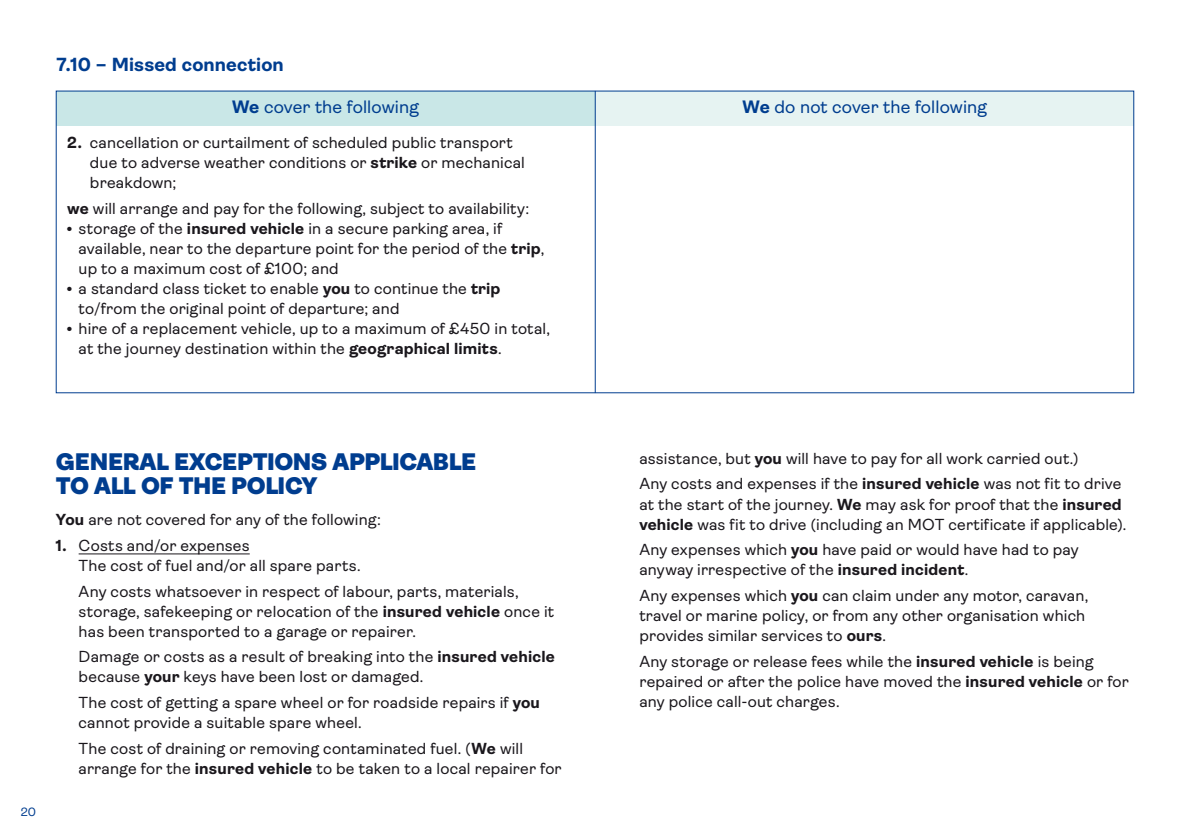
<style>
.page{position:relative;width:1191px;height:840px;background:#fff}
.page>*{position:absolute;margin:0;border:0;box-sizing:border-box;transform-origin:0 0}
.t1{font:900 24px/24px "Ambit";letter-spacing:-.015em;color:#003d8f}
.t2{font:700 19px "Ambit";letter-spacing:.005em;color:#003d8f}
.t3{font:18px "Ambit";letter-spacing:.005em;color:#003d8f}
.t4{font:16px/20px "Ambit";letter-spacing:.01em;color:#1a171c}
.t5{font:12px "Ambit";color:#003d8f}
.s1{font-weight:700}
</style>
<div class="page">
<div style="left:56px;top:91px;width:539px;height:34px;background:#c9e7e7"></div>
<div style="left:595px;top:91px;width:539px;height:34px;background:#e6f3f2"></div>
<hr style="left:595px;top:91px;width:1px;height:302px;background:#003d8f">
<hr style="left:79px;top:553px;width:171px;height:1px;background:#1a171c">
<p class="t2" style="left:57px;top:54px;width:228px">7.10 – Missed connection</p>
<p class="t3" style="left:232px;top:97px;width:189px"><span class="s1">We</span> cover the following</p>
<p class="t3" style="left:742px;top:97px;width:246px"><span class="s1">We</span> do not cover the following</p>
<p class="t4" style="left:90px;top:133px;width:436px;text-indent:-23px"><span class="s1">2.</span> cancellation or curtailment of scheduled public transport due to adverse weather conditions or <span class="s1">strike</span> or mechanical breakdown;</p>
<p class="t4" style="left:67px;top:198px;width:463px"><span class="s1">we</span> will arrange and pay for the following, subject to availability:</p>
<p class="t4" style="left:79px;top:218px;width:467px;text-indent:-11px">● storage of the <span class="s1">insured vehicle</span> in a secure parking area, if available, near to the departure point for the period of the <span class="s1">trip</span>, up to a maximum cost of £100; and</p>
<p class="t4" style="left:79px;top:278px;width:423px;text-indent:-11px">● a standard class ticket to enable <span class="s1">you</span> to continue the <span class="s1">trip </span>to/from the original point of departure; and</p>
<p class="t4" style="left:79px;top:318px;width:473px;text-indent:-11px">● hire of a replacement vehicle, up to a maximum of £450 in total, at the journey destination within the <span class="s1">geographical limits</span>.</p>
<p class="t5" style="left:21px;top:804px;width:17px">20</p>
<h1 class="t1" style="left:56px;top:449px;width:422px">GENERAL EXCEPTIONS APPLICABLE<br>TO ALL OF THE POLICY</h1>
<p class="t4" style="left:56px;top:509px;width:326px"><span class="s1">You</span> are not covered for any of the following:</p>
<p class="t4" style="left:79px;top:535px;width:283px;text-indent:-23px"><span class="s1">1.</span> Costs and/or expenses<br>The cost of fuel and/or all spare parts.</p>
<p class="t4" style="left:79px;top:581px;width:477px">Any costs whatsoever in respect of labour, parts, materials, storage, safekeeping or relocation of the <span class="s1">insured vehicle</span> once it has been transported to a garage or repairer.</p>
<p class="t4" style="left:79px;top:646px;width:478px">Damage or costs as a result of breaking into the <span class="s1">insured vehicle </span>because <span class="s1">your</span> keys have been lost or damaged.</p>
<p class="t4" style="left:79px;top:692px;width:463px">The cost of getting a spare wheel or for roadside repairs if <span class="s1">you </span>cannot provide a suitable spare wheel.</p>
<p class="t4" style="left:79px;top:738px;width:484px">The cost of draining or removing contaminated fuel. (<span class="s1">We</span> will arrange for the <span class="s1">insured vehicle</span> to be taken to a local repairer for</p>
<p class="t4" style="left:639px;top:445px;width:483px;line-height:25.6px">assistance, but <span class="s1">you</span> will have to pay for all work carried out.)<br>Any costs and expenses if the <span class="s1">insured vehicle</span> was not fit to drive</p>
<p class="t4" style="left:639px;top:494px;width:488px">at the start of the journey. <span class="s1">We</span> may ask for proof that the <span class="s1">insured vehicle</span> was fit to drive (including an MOT certificate if applicable).</p>
<p class="t4" style="left:639px;top:539px;width:441px">Any expenses which <span class="s1">you</span> have paid or would have had to pay anyway irrespective of the <span class="s1">insured incident</span>.</p>
<p class="t4" style="left:639px;top:585px;width:450px">Any expenses which <span class="s1">you</span> can claim under any motor, caravan, travel or marine policy, or from any other organisation which provides similar services to <span class="s1">ours</span>.</p>
<p class="t4" style="left:639px;top:651px;width:491px">Any storage or release fees while the <span class="s1">insured vehicle</span> is being repaired or after the police have moved the <span class="s1">insured vehicle</span> or for any police call-out charges.</p>
</div>
